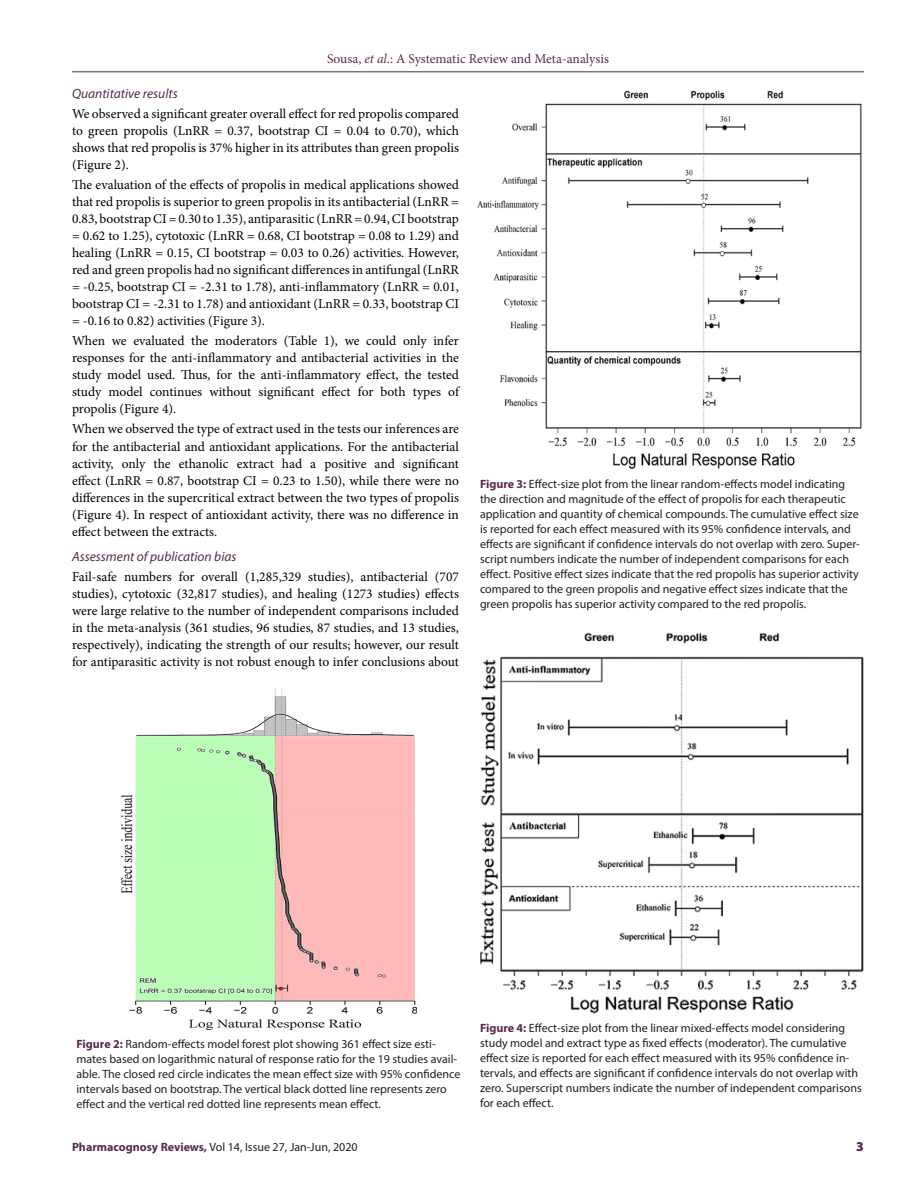
<style>
.page{position:relative;width:918px;height:1188px;background:#fff}
.page>*{position:absolute;margin:0;border:0;box-sizing:border-box;transform-origin:0 0}
.TXT{font:13.5px/17px "Minion Pro";color:#000;text-align:justify}
._3_HD{font:italic 13.5px "Myriad Pro";color:#572c4c}
.t1{font:13.5px "Minion Pro";color:#572c4c}
.RRH{font:900 13.5px "Myriad Pro";color:#572c4c}
.FIG_CAP{font:12px/15px "Myriad Pro";color:#231f20}
.RRH-2{font:12px "Myriad Pro";color:#231f20}
.s1{font-style:italic}
.s2{font-weight:700;color:#572c4c}
</style>
<div class="page">
<hr style="left:72px;top:72px;width:792px;height:1px;background:#572c4c">
<img style="left:121px;top:688px;width:296px;height:343px">
<img style="left:477px;top:90px;width:385px;height:379px">
<img style="left:480px;top:632px;width:384px;height:382px">
<p class="t1" style="left:327px;top:50px;width:283px">Sousa, <span class="s1">et al</span>.: A Systematic Review and Meta-analysis</p>
<p class="_3_HD" style="left:72px;top:85px;width:107px">Quantitative results</p>
<p class="TXT" style="left:72px;top:106px;width:389px">We observed a significant greater overall effect for red propolis compared to green propolis (LnRR = 0.37, bootstrap CI = 0.04 to 0.70), which shows that red propolis is 37% higher in its attributes than green propolis (Figure 2).</p>
<p class="TXT" style="left:72px;top:177px;width:389px">The evaluation of the effects of propolis in medical applications showed that red propolis is superior to green propolis in its antibacterial (LnRR = 0.83, bootstrap CI = 0.30 to 1.35), antiparasitic (LnRR = 0.94, CI bootstrap = 0.62 to 1.25), cytotoxic (LnRR = 0.68, CI bootstrap = 0.08 to 1.29) and healing (LnRR = 0.15, CI bootstrap = 0.03 to 0.26) activities. However, red and green propolis had no significant differences in antifungal (LnRR = -0.25, bootstrap CI = -2.31 to 1.78), anti-inflammatory (LnRR = 0.01, bootstrap CI = -2.31 to 1.78) and antioxidant (LnRR = 0.33, bootstrap CI = -0.16 to 0.82) activities (Figure 3).</p>
<p class="TXT" style="left:72px;top:333px;width:389px">When we evaluated the moderators (Table 1), we could only infer responses for the anti-inflammatory and antibacterial activities in the study model used. Thus, for the anti-inflammatory effect, the tested study model continues without significant effect for both types of propolis (Figure 4).</p>
<p class="TXT" style="left:72px;top:421px;width:389px">When we observed the type of extract used in the tests our inferences are for the antibacterial and antioxidant applications. For the antibacterial activity, only the ethanolic extract had a positive and significant effect (LnRR = 0.87, bootstrap CI = 0.23 to 1.50), while there were no differences in the supercritical extract between the two types of propolis (Figure 4). In respect of antioxidant activity, there was no difference in effect between the extracts.</p>
<p class="_3_HD" style="left:72px;top:548px;width:166px">Assessment of publication bias</p>
<p class="TXT" style="left:72px;top:568px;width:389px">Fail-safe numbers for overall (1,285,329 studies), antibacterial (707 studies), cytotoxic (32,817 studies), and healing (1273 studies) effects were large relative to the number of independent comparisons included in the meta-analysis (361 studies, 96 studies, 87 studies, and 13 studies, respectively), indicating the strength of our results; however, our result for antiparasitic activity is not robust enough to infer conclusions about</p>
<p class="FIG_CAP" style="left:480px;top:476px;width:381px"><span class="s2">Figure 3:</span> Effect-size plot from the linear random-effects model indicating the direction and magnitude of the effect of propolis for each therapeutic application and quantity of chemical compounds. The cumulative effect size is reported for each effect measured with its 95% confidence intervals, and effects are significant if confidence intervals do not overlap with zero. Super&shy;script numbers indicate the number of independent comparisons for each effect. Positive effect sizes indicate that the red propolis has superior activity compared to the green propolis and negative effect sizes indicate that the green propolis has superior activity compared to the red propolis.</p>
<p class="FIG_CAP" style="left:76px;top:1037px;width:385px"><span class="s2">Figure 2:</span> Random-effects model forest plot showing 361 effect size esti&shy;mates based on logarithmic natural of response ratio for the 19 studies avail&shy;able. The closed red circle indicates the mean effect size with 95% confidence intervals based on bootstrap. The vertical black dotted line represents zero effect and the vertical red dotted line represents mean effect.</p>
<p class="FIG_CAP" style="left:480px;top:1021px;width:383px"><span class="s2">Figure 4:</span> Effect-size plot from the linear mixed-effects model considering study model and extract type as fixed effects (moderator). The cumulative effect size is reported for each effect measured with its 95% confidence in&shy;tervals, and effects are significant if confidence intervals do not overlap with zero. Superscript numbers indicate the number of independent comparisons for each effect.</p>
<p class="RRH-2" style="left:72px;top:1139px;width:287px"><span class="s2">Pharmacognosy Reviews,</span> Vol 14, Issue 27, Jan-Jun, 2020</p>
<p class="RRH" style="left:856px;top:1137px;width:9px">3</p>
</div>
